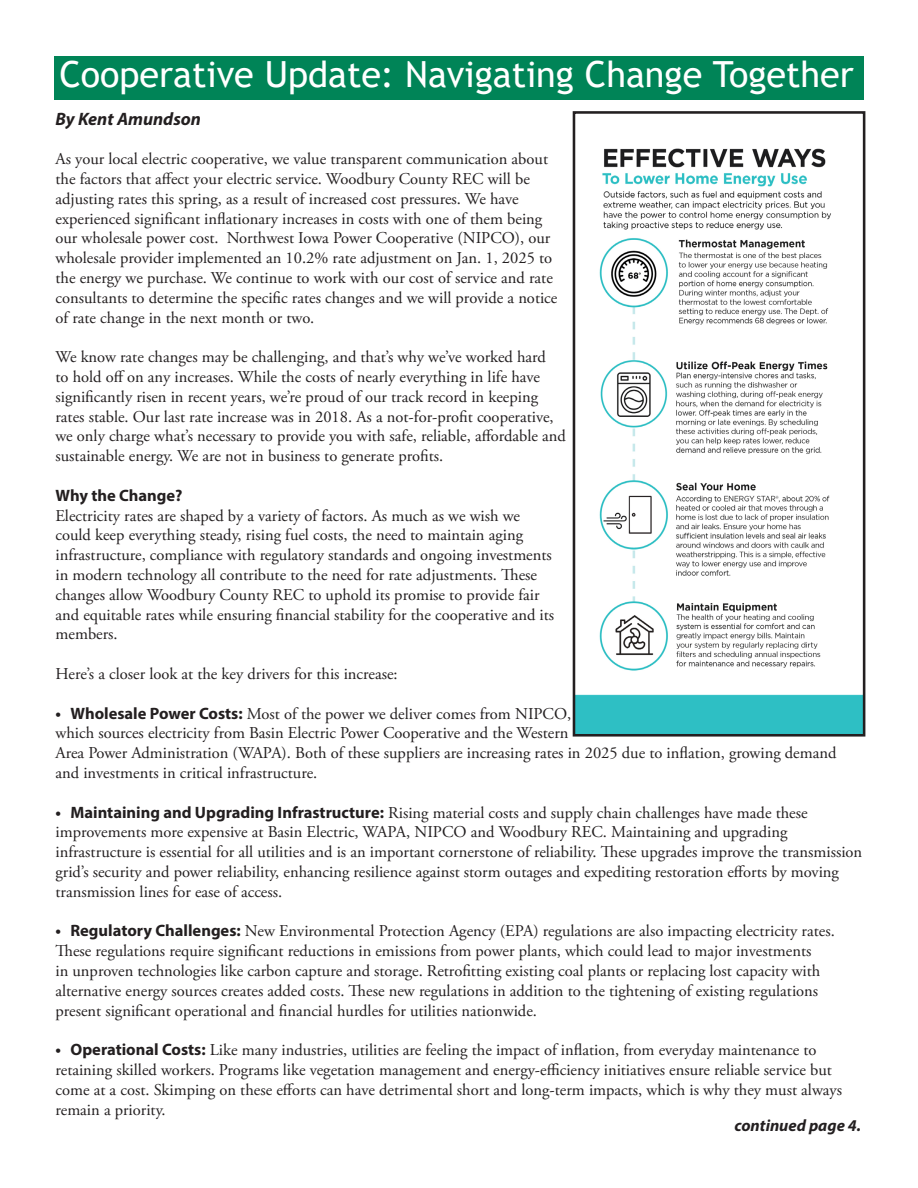
<style>
.page{position:relative;width:918px;height:1188px;background:#fff}
.page>*{position:absolute;margin:0;border:0;box-sizing:border-box;transform-origin:0 0}
.t1{font:36px "Trebuchet MS";color:#fff}
.t2{font:italic 700 18px "Myriad Pro";color:#231f20}
.t3{font:16.5px/19.8px "Adobe Garamond Pro";color:#231f20}
.t4{font:italic 700 16.5px "Myriad Pro";color:#231f20}
.t5{font:700 16.5px "Myriad Pro";color:#231f20}
.s1{font-family:"Myriad Pro";font-weight:700}
</style>
<div class="page">
<div style="left:54px;top:57px;width:810px;height:43px;background:#008457"></div>
<img style="left:577px;top:148px;width:284px;height:585px">
<div style="left:573px;top:111px;width:292px;height:626px;border:3px solid #231f20"></div>
<p class="t1" style="left:59px;top:52px;width:796px">Cooperative Update: Navigating Change Together</p>
<p class="t2" style="left:56px;top:107px;width:147px">By Kent Amundson</p>
<p class="t3" style="left:56px;top:150px;width:494px">As your local electric cooperative, we value transparent communication about</p>
<p class="t3" style="left:56px;top:170px;width:503px">the factors that affect your electric service. Woodbury County REC will be adjusting rates this spring, as a result of increased cost pressures. We have experienced significant inflationary increases in costs with one of them being our wholesale power cost. Northwest Iowa Power Cooperative (NIPCO), our wholesale provider implemented an 10.2% rate adjustment on Jan. 1, 2025 to the energy we purchase. We continue to work with our cost of service and rate consultants to determine the specific rates changes and we will provide a notice of rate change in the next month or two.</p>
<p class="t3" style="left:56px;top:348px;width:512px">We know rate changes may be challenging, and that’s why we’ve worked hard<br>to hold off on any increases. While the costs of nearly everything in life have significantly risen in recent years, we’re proud of our track record in keeping rates stable. Our last rate increase was in 2018. As a not-for-profit cooperative, we only charge what’s necessary to provide you with safe, reliable, affordable and sustainable energy. We are not in business to generate profits.</p>
<p class="t5" style="left:56px;top:485px;width:129px">Why the Change?</p>
<p class="t3" style="left:56px;top:506px;width:500px">Electricity rates are shaped by a variety of factors. As much as we wish we could keep everything steady, rising fuel costs, the need to maintain aging infrastructure, compliance with regulatory standards and ongoing investments in modern technology all contribute to the need for rate adjustments. These changes allow Woodbury County REC to uphold its promise to provide fair and equitable rates while ensuring financial stability for the cooperative and its members.</p>
<p class="t3" style="left:56px;top:665px;width:344px">Here’s a closer look at the key drivers for this increase:</p>
<p class="t3" style="left:56px;top:704px;width:782px"><span class="s1">• Wholesale Power Costs:</span> Most of the power we deliver comes from NIPCO,<br>which sources electricity from Basin Electric Power Cooperative and the Western<br>Area Power Administration (WAPA). Both of these suppliers are increasing rates in 2025 due to inflation, growing demand and investments in critical infrastructure.</p>
<p class="t3" style="left:56px;top:803px;width:808px"><span class="s1">• Maintaining and Upgrading Infrastructure:</span> Rising material costs and supply chain challenges have made these improvements more expensive at Basin Electric, WAPA, NIPCO and Woodbury REC. Maintaining and upgrading infrastructure is essential for all utilities and is an important cornerstone of reliability. These upgrades improve the transmission grid’s security and power reliability, enhancing resilience against storm outages and expediting restoration efforts by moving transmission lines for ease of access.</p>
<p class="t3" style="left:56px;top:922px;width:781px"><span class="s1">• Regulatory Challenges:</span> New Environmental Protection Agency (EPA) regulations are also impacting electricity rates.<br>These regulations require significant reductions in emissions from power plants, which could lead to major investments<br>in unproven technologies like carbon capture and storage. Retrofitting existing coal plants or replacing lost capacity with alternative energy sources creates added costs. These new regulations in addition to the tightening of existing regulations present significant operational and financial hurdles for utilities nationwide.</p>
<p class="t3" style="left:56px;top:1041px;width:788px"><span class="s1">• Operational Costs:</span> Like many industries, utilities are feeling the impact of inflation, from everyday maintenance to retaining skilled workers. Programs like vegetation management and energy-efficiency initiatives ensure reliable service but come at a cost. Skimping on these efforts can have detrimental short and long-term impacts, which is why they must always remain a priority.</p>
<p class="t4" style="left:734px;top:1115px;width:128px">continued page 4.</p>
</div>
